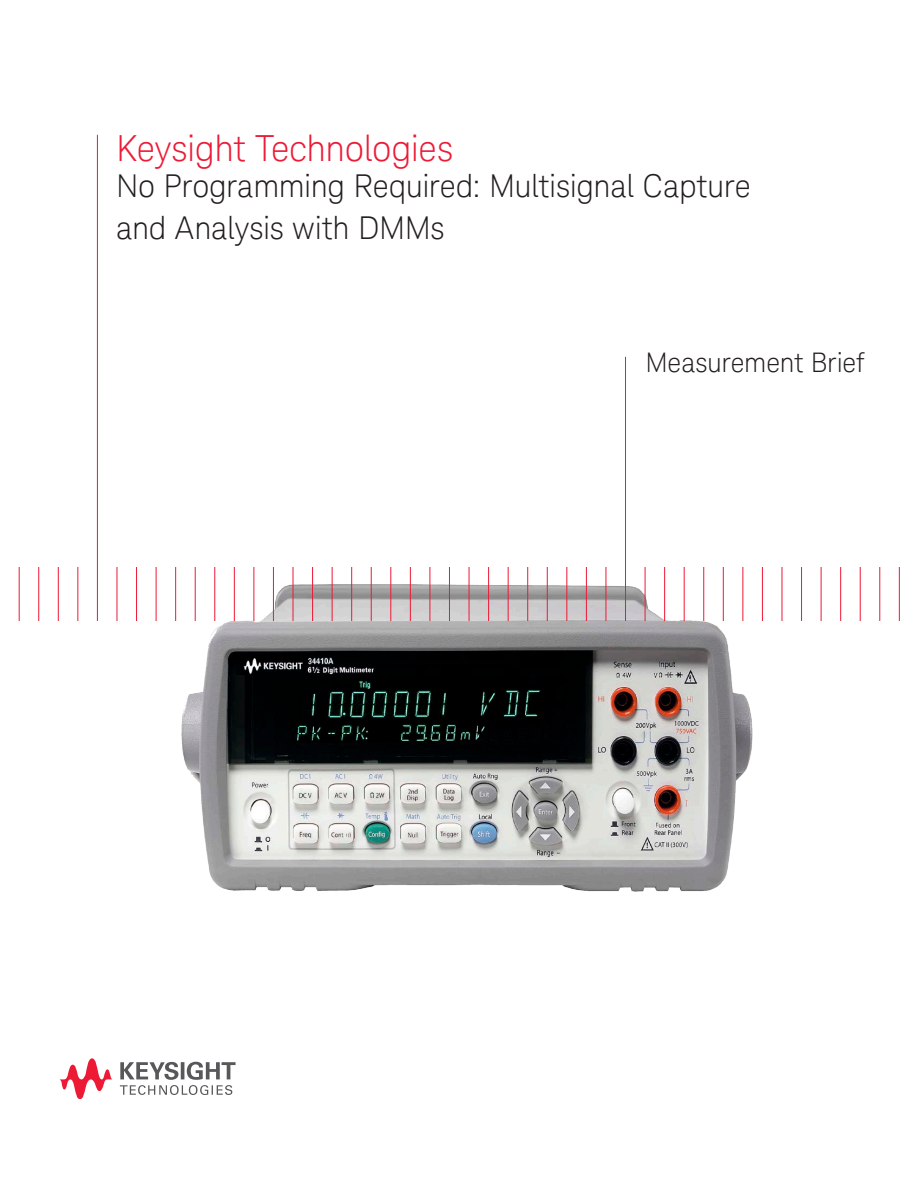
<style>
.page{position:relative;width:918px;height:1188px;background:#fff}
.page>*{position:absolute;margin:0;border:0;box-sizing:border-box;transform-origin:0 0}
.K_Title_-_Main__Red{font:300 36px "Keysight Sans";letter-spacing:-.01em;color:#ed1a36}
.K_Title_-_Main__Blac{font:300 31.5px/42px "Keysight Sans";letter-spacing:-.01em;color:#231f20}
.K_Title_-_Document_T{font:300 27px "Keysight Sans";letter-spacing:-.01em;color:#231f20}
</style>
<div class="page">
<svg style="left:120px;top:1062px;width:116px;height:33px"></svg>
<svg style="left:60px;top:1058px;width:53px;height:41px"></svg>
<img style="left:176px;top:567px;width:586px;height:325px">
<hr style="left:19px;top:567px;width:1px;height:54px;background:#ed1a36">
<hr style="left:38px;top:567px;width:1px;height:54px;background:#ed1a36">
<hr style="left:58px;top:567px;width:1px;height:54px;background:#ed1a36">
<hr style="left:77px;top:567px;width:1px;height:54px;background:#ed1a36">
<hr style="left:97px;top:135px;width:1px;height:486px;background:#ed1a36">
<hr style="left:117px;top:567px;width:1px;height:54px;background:#ed1a36">
<hr style="left:136px;top:567px;width:1px;height:54px;background:#ed1a36">
<hr style="left:156px;top:567px;width:1px;height:54px;background:#ed1a36">
<hr style="left:175px;top:567px;width:1px;height:54px;background:#ed1a36">
<hr style="left:195px;top:567px;width:1px;height:54px;background:#ed1a36">
<hr style="left:214px;top:567px;width:1px;height:54px;background:#ed1a36">
<hr style="left:234px;top:567px;width:1px;height:54px;background:#ed1a36">
<hr style="left:254px;top:567px;width:1px;height:54px;background:#ed1a36">
<hr style="left:273px;top:567px;width:1px;height:54px;background:#ed1a36">
<hr style="left:293px;top:567px;width:1px;height:54px;background:#ed1a36">
<hr style="left:312px;top:567px;width:1px;height:54px;background:#ed1a36">
<hr style="left:332px;top:567px;width:1px;height:54px;background:#ed1a36">
<hr style="left:351px;top:567px;width:1px;height:54px;background:#ed1a36">
<hr style="left:371px;top:567px;width:1px;height:54px;background:#ed1a36">
<hr style="left:390px;top:567px;width:1px;height:54px;background:#ed1a36">
<hr style="left:410px;top:567px;width:1px;height:54px;background:#ed1a36">
<hr style="left:430px;top:567px;width:1px;height:54px;background:#ed1a36">
<hr style="left:449px;top:567px;width:1px;height:54px;background:#ed1a36">
<hr style="left:469px;top:567px;width:1px;height:54px;background:#ed1a36">
<hr style="left:488px;top:567px;width:1px;height:54px;background:#ed1a36">
<hr style="left:508px;top:567px;width:1px;height:54px;background:#ed1a36">
<hr style="left:527px;top:567px;width:1px;height:54px;background:#ed1a36">
<hr style="left:547px;top:567px;width:1px;height:54px;background:#ed1a36">
<hr style="left:566px;top:567px;width:1px;height:54px;background:#ed1a36">
<hr style="left:586px;top:567px;width:1px;height:54px;background:#ed1a36">
<hr style="left:606px;top:567px;width:1px;height:54px;background:#ed1a36">
<hr style="left:625px;top:357px;width:1px;height:264px;background:#ed1a36">
<hr style="left:645px;top:567px;width:1px;height:54px;background:#ed1a36">
<hr style="left:664px;top:567px;width:1px;height:54px;background:#ed1a36">
<hr style="left:684px;top:567px;width:1px;height:54px;background:#ed1a36">
<hr style="left:703px;top:567px;width:1px;height:54px;background:#ed1a36">
<hr style="left:723px;top:567px;width:1px;height:54px;background:#ed1a36">
<hr style="left:742px;top:567px;width:1px;height:54px;background:#ed1a36">
<hr style="left:762px;top:567px;width:1px;height:54px;background:#ed1a36">
<hr style="left:782px;top:567px;width:1px;height:54px;background:#ed1a36">
<hr style="left:801px;top:567px;width:1px;height:54px;background:#ed1a36">
<hr style="left:821px;top:567px;width:1px;height:54px;background:#ed1a36">
<hr style="left:840px;top:567px;width:1px;height:54px;background:#ed1a36">
<hr style="left:860px;top:567px;width:1px;height:54px;background:#ed1a36">
<hr style="left:879px;top:567px;width:1px;height:54px;background:#ed1a36">
<hr style="left:899px;top:567px;width:1px;height:54px;background:#ed1a36">
<p class="K_Title_-_Main__Red" style="left:116px;top:127px;width:339px">Keysight Technologies</p>
<p class="K_Title_-_Main__Blac" style="left:116px;top:165px;width:636px">No Programming Required: Multisignal Capture and Analysis with DMMs</p>
<p class="K_Title_-_Document_T" style="left:645px;top:346px;width:220px">Measurement Brief</p>
</div>
